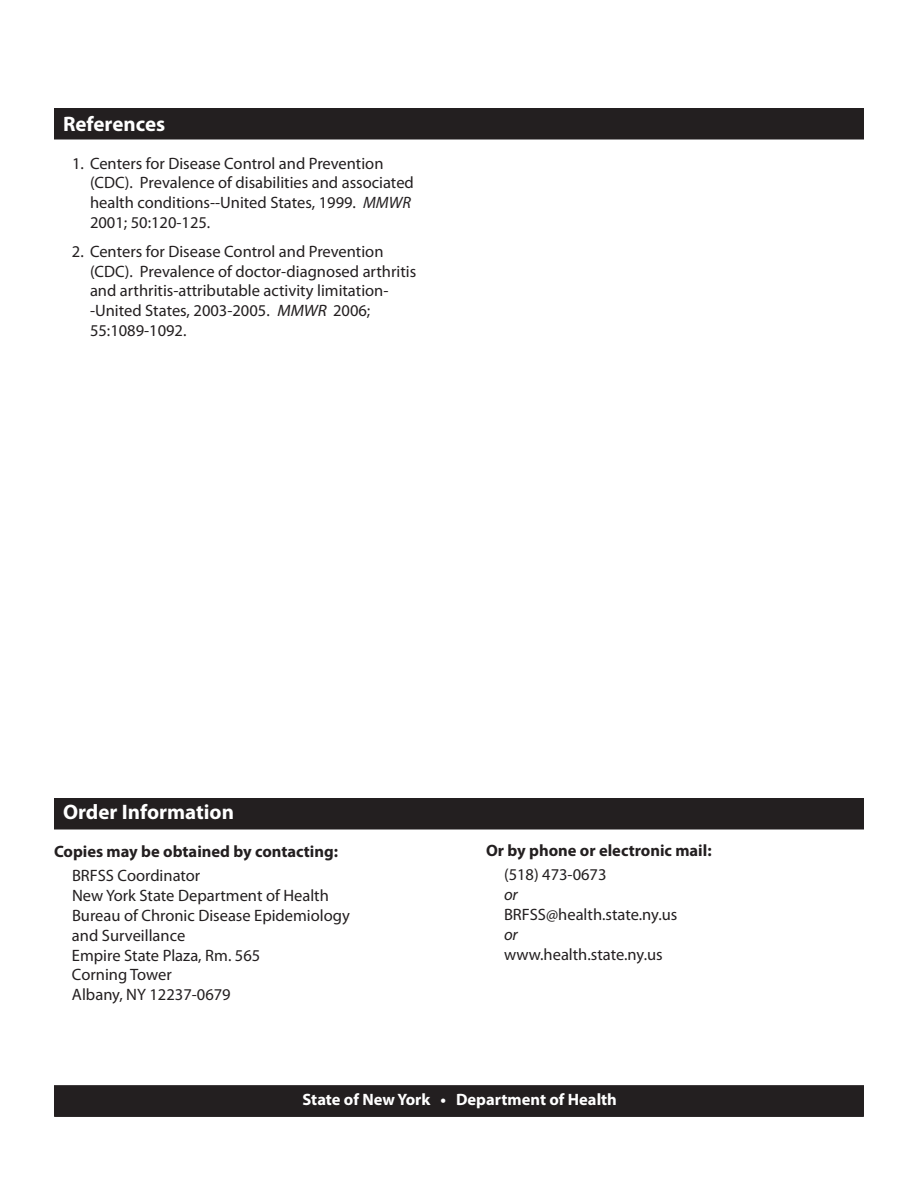
<style>
.page{position:relative;width:918px;height:1188px;background:#fff}
.page>*{position:absolute;margin:0;border:0;box-sizing:border-box;transform-origin:0 0}
.t1{font:700 21px "Myriad Pro";color:#fff}
.t2{font:16.5px/19.8px "Myriad Pro";color:#231f20}
.t3{font:700 16.5px "Myriad Pro";color:#231f20}
.t4{font:700 16.5px "Myriad Pro";color:#fff}
.t5{font:italic 16.5px "Myriad Pro";color:#231f20}
.s1{font-style:italic}
</style>
<div class="page">
<div style="left:55px;top:109px;width:808px;height:30px;background:#231f20"></div>
<div style="left:54px;top:108px;width:810px;height:32px;border:2px solid #231f20"></div>
<div style="left:55px;top:799px;width:808px;height:30px;background:#231f20"></div>
<div style="left:54px;top:798px;width:810px;height:32px;border:2px solid #231f20"></div>
<div style="left:55px;top:1086px;width:808px;height:30px;background:#231f20"></div>
<div style="left:54px;top:1085px;width:810px;height:32px;border:2px solid #231f20"></div>
<p class="t1" style="left:63px;top:112px;width:104px">References</p>
<p class="t2" style="left:90px;top:154px;width:325px;text-indent:-18px">1. Centers for Disease Control and Prevention (CDC). Prevalence of disabilities and associated health conditions--United States, 1999. <span class="s1">MMWR </span>2001; 50:120-125.</p>
<p class="t2" style="left:90px;top:242px;width:328px;text-indent:-18px">2. Centers for Disease Control and Prevention (CDC). Prevalence of doctor-diagnosed arthritis and arthritis-attributable activity limitation--United States, 2003-2005. <span class="s1">MMWR</span> 2006; 55:1089-1092.</p>
<p class="t1" style="left:63px;top:800px;width:172px">Order Information</p>
<p class="t3" style="left:54px;top:842px;width:286px">Copies may be obtained by contacting:</p>
<p class="t2" style="left:72px;top:866px;width:279px">BRFSS Coordinator<br>New York State Department of Health<br>Bureau of Chronic Disease Epidemiology and Surveillance<br>Empire State Plaza, Rm. 565<br>Corning Tower<br>Albany, NY 12237-0679</p>
<p class="t3" style="left:486px;top:841px;width:227px">Or by phone or electronic mail:</p>
<p class="t2" style="left:504px;top:865px;width:104px">(518) 473-0673</p>
<p class="t5" style="left:504px;top:886px;width:15px">or</p>
<p class="t2" style="left:504px;top:905px;width:175px">BRFSS@health.state.ny.us</p>
<p class="t5" style="left:504px;top:925px;width:15px">or</p>
<p class="t2" style="left:504px;top:944px;width:160px">www.health.state.ny.us</p>
<p class="t4" style="left:302px;top:1091px;width:316px">State of New York • Department of Health</p>
</div>
